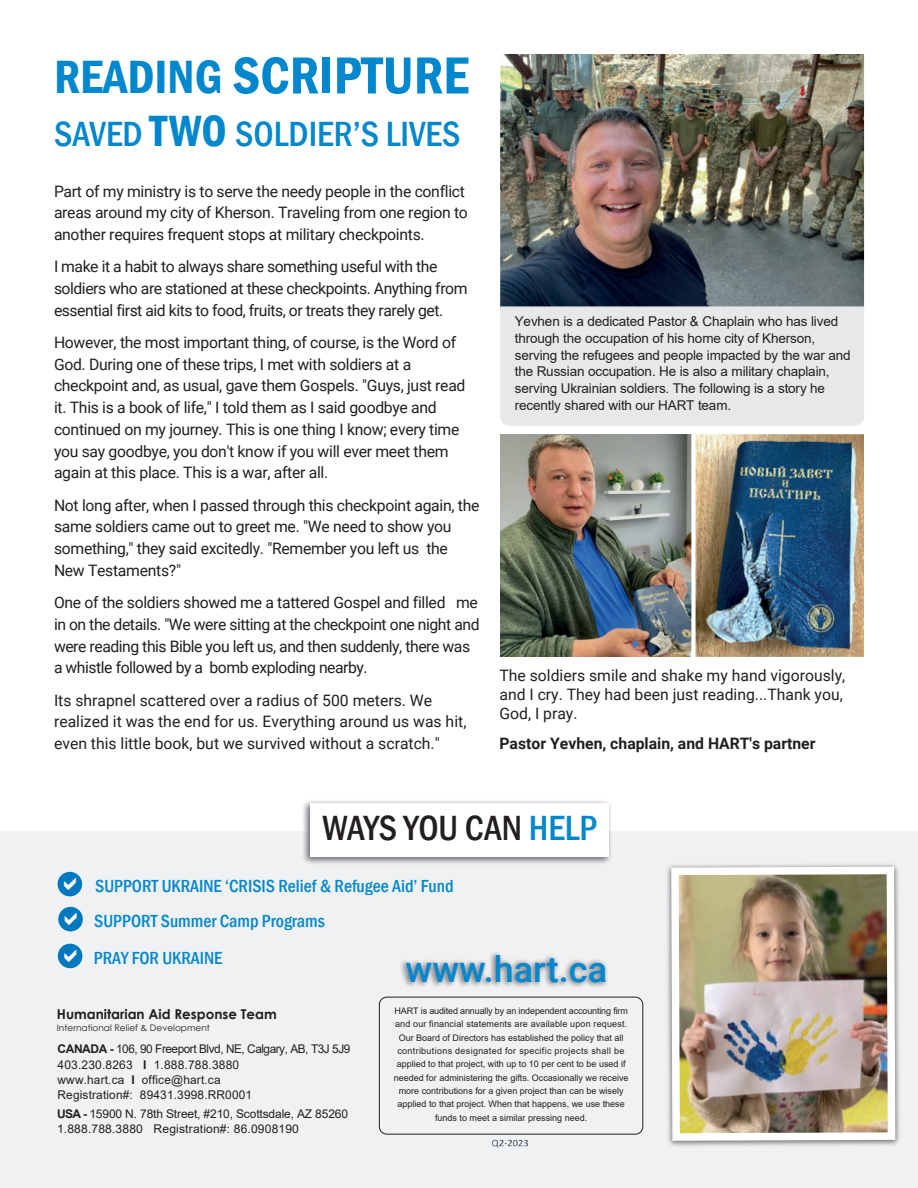
<style>
.page{position:relative;width:918px;height:1188px;background:#fff}
.page>*{position:absolute;margin:0;border:0;box-sizing:border-box;transform-origin:0 0}
.t1{font:600 condensed 54px "Franklin Gothic";color:#0087cd}
.t2{font:500 condensed 36px "Franklin Gothic";color:#0087cd}
.t3{font:500 condensed 36px "Franklin Gothic";color:#231f20}
.t4{font:500 36px "Roboto";color:#0087cd}
.t5{font:500 condensed 18px/36.9px "Franklin Gothic";color:#0087cd}
.t6{font:15.75px/21.8px "Roboto";letter-spacing:-.02em;color:#231f20}
.t7{font:15.75px/21.8px "Roboto";color:#231f20}
.t8{font:700 15.75px "Roboto";color:#231f20}
.t9{font:13.5px/16.8px "Arial";letter-spacing:-.01em;color:#231f20}
.t10{font:700 13.5px "Century Gothic";color:#231f20}
.t11{font:12px/15.5px "Arial";letter-spacing:.015em;color:#231f20}
.t12{font:12px/14.5px "Arial";letter-spacing:-.01em;color:#231f20}
.t13{font:9px/13.4px "Arial";color:#231f20;text-align:center}
.t14{font:9px "Century Gothic";color:#231f20}
.s1{font-size:48px}
.s2{font-weight:600;font-size:45px}
.s3{color:#0087cd}
.s4{font-weight:700}
</style>
<div class="page">
<img style="left:500px;top:54px;width:365px;height:372px">
<img style="left:501px;top:434px;width:363px;height:223px">
<div style="left:0;top:831px;width:918px;height:357px;background:#f0f1f2"></div>
<div style="left:379px;top:997px;width:264px;height:138px;border:1px solid #231f20;border-radius:8px"></div>
<svg style="left:492px;top:1140px;width:36px;height:8px"></svg>
<img style="left:300px;top:801px;width:315px;height:67px">
<div style="left:310px;top:803px;width:299px;height:54px;background:#fff"></div>
<div style="left:58px;top:872px;width:24px;height:24px;background:#0078c0;border-radius:50%"></div>
<img style="left:378px;top:939px;width:253px;height:67px">
<div style="left:58px;top:907px;width:25px;height:24px;background:#0078c0;border-radius:50%"></div>
<img style="left:664px;top:860px;width:238px;height:289px">
<img style="left:667px;top:863px;width:232px;height:282px">
<div style="left:58px;top:944px;width:24px;height:24px;background:#0078c0;border-radius:50%"></div>
<h1 class="t1" style="left:54px;top:56px;width:416px"><span class="s1">READING</span> SCRIPTURE</h1>
<h2 class="t2" style="left:54px;top:121px;width:408px">SAVED <span class="s2">TWO</span> SOLDIER’S LIVES</h2>
<p class="t6" style="left:54px;top:182px;width:415px">Part of my ministry is to serve the needy people in the conflict areas around my city of Kherson. Traveling from one region to another requires frequent stops at military checkpoints.</p>
<p class="t6" style="left:54px;top:258px;width:415px">I make it a habit to always share something useful with the soldiers who are stationed at these checkpoints. Anything from essential first aid kits to food, fruits, or treats they rarely get.</p>
<p class="t6" style="left:54px;top:333px;width:413px">However, the most important thing, of course, is the Word of God. During one of these trips, I met with soldiers at a checkpoint and, as usual, gave them Gospels. "Guys, just read it. This is a book of life," I told them as I said goodbye and continued on my journey. This is one thing I know; every time you say goodbye, you don't know if you will ever meet them again at this place. This is a war, after all.</p>
<p class="t6" style="left:54px;top:496px;width:427px">Not long after, when I passed through this checkpoint again, the same soldiers came out to greet me. "We need to show you something," they said excitedly. "Remember you left us the New Testaments?"</p>
<p class="t6" style="left:54px;top:593px;width:427px">One of the soldiers showed me a tattered Gospel and filled me in on the details. "We were sitting at the checkpoint one night and were reading this Bible you left us, and then suddenly, there was a whistle followed by a bomb exploding nearby.</p>
<p class="t7" style="left:54px;top:691px;width:414px">Its shrapnel scattered over a radius of 500 meters. We realized it was the end for us. Everything around us was hit, even this little book, but we survived without a scratch."</p>
<p class="t9" style="left:515px;top:314px;width:338px">Yevhen is a dedicated Pastor &amp; Chaplain who has lived through the occupation of his home city of Kherson, serving the refugees and people impacted by the war and the Russian occupation. He is also a military chaplain, serving Ukrainian soldiers. The following is a story he recently shared with our HART team.</p>
<p class="t7" style="left:500px;top:668px;width:347px;line-height:18.9px">The soldiers smile and shake my hand vigorously, and I cry. They had been just reading...Thank you,<br>God, I pray.</p>
<p class="t8" style="left:500px;top:737px;width:318px">Pastor Yevhen, chaplain, and HART's partner</p>
<h2 class="t3" style="left:323px;top:815px;width:276px">WAYS YOU CAN <span class="s3">HELP</span></h2>
<p class="t5" style="left:95px;top:869px;width:360px">SUPPORT UKRAINE ‘CRISIS Relief &amp; Refugee Aid’ Fund</p>
<p class="t5" style="left:94px;top:904px;width:232px">SUPPORT Summer Camp Programs<br>PRAY FOR UKRAINE</p>
<p class="t10" style="left:57px;top:1009px;width:221px">Humanitarian Aid Response Team</p>
<p class="t14" style="left:57px;top:1024px;width:155px">International Relief &amp; Development</p>
<p class="t11" style="left:58px;top:1042px;width:294px"><span class="s4">CANADA -</span> 106, 90 Freeport Blvd, NE, Calgary, AB, T3J 5J9<br>403.230.8263 <span class="s4">I</span> 1.888.788.3880<br>www.hart.ca <span class="s4">I</span> office@hart.ca<br>Registration#: 89431.3998.RR0001</p>
<p class="t12" style="left:57px;top:1108px;width:293px"><span class="s4">USA -</span> 15900 N. 78th Street, #210, Scottsdale, AZ 85260<br>1.888.788.3880 Registration#: 86.0908190</p>
<h2 class="t4" style="left:406px;top:955px;width:203px">www.hart.ca</h2>
<p class="t13" style="left:394px;top:1005px;width:236px">HART is audited annually by an independent accounting firm and our financial statements are available upon request.<br>Our Board of Directors has established the policy that all contributions designated for specific projects shall be applied to that project, with up to 10 per cent to be used if needed for administering the gifts. Occasionally we receive more contributions for a given project than can be wisely applied to that project. When that happens, we use these funds to meet a similar pressing need.</p>
</div>
